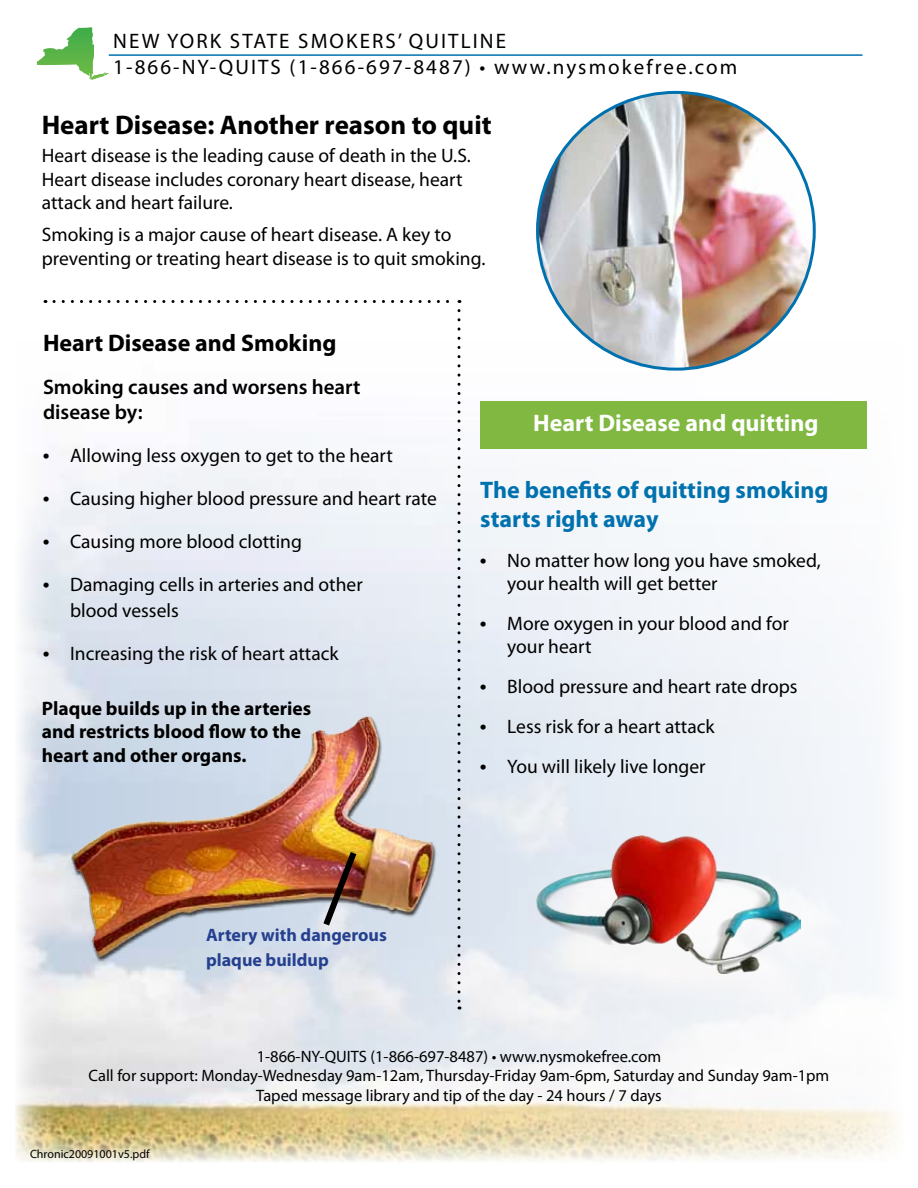
<style>
.page{position:relative;width:918px;height:1188px;background:#fff}
.page>*{position:absolute;margin:0;border:0;box-sizing:border-box;transform-origin:0 0}
.t1{font:700 27px "Myriad Pro";color:#000}
.t2{font:700 24px/28.8px "Myriad Pro";color:#0071af}
.t3{font:700 24px "Myriad Pro";color:#fff}
.t4{font:700 24px "Myriad Pro";color:#000}
.t5{font:21px/25.8px "Myriad Pro";letter-spacing:.1em;color:#000}
.t6{font:600 21px/25.2px "Myriad Pro";color:#000}
.t7{font:19.5px/23.4px "Myriad Pro";color:#000}
.t8{font:700 19.5px/23.4px "Myriad Pro";color:#000}
.t9{font:700 18px/25.2px "Myriad Pro";color:#25408f}
.t10{font:16.5px/19.8px "Myriad Pro";color:#000;text-align:center}
.t11{font:12px "Myriad Pro";color:#000}
.s1{font-family:"Times";font-size:18px}
</style>
<div class="page">
<img style="left:15px;top:340px;width:882px;height:822px">
<svg style="left:37px;top:27px;width:72px;height:53px"></svg>
<hr style="left:109px;top:54px;width:753px;height:2px;background:#0071af">
<div style="left:480px;top:401px;width:387px;height:48px;background:#80b842"></div>
<img style="left:538px;top:92px;width:276px;height:277px;border-radius:138px">
<svg style="left:54px;top:300px;width:406px;height:3px"></svg>
<svg style="left:458px;top:311px;width:2px;height:698px"></svg>
<img style="left:536px;top:835px;width:264px;height:139px">
<img style="left:54px;top:694px;width:423px;height:282px">
<img style="left:318px;top:845px;width:43px;height:87px">
<p class="t5" style="left:113px;top:28px;width:626px">NEW YORK STATE SMOKERS’ QUITLINE<br>1-866-NY-QUITS (1-866-697-8487) • www.nysmokefree.com</p>
<h1 class="t1" style="left:42px;top:108px;width:451px">Heart Disease: Another reason to quit</h1>
<p class="t7" style="left:42px;top:144px;width:431px">Heart disease is the leading cause of death in the U.S.<br>Heart disease includes coronary heart disease, heart attack and heart failure.</p>
<p class="t7" style="left:42px;top:223px;width:445px">Smoking is a major cause of heart disease. A key to preventing or treating heart disease is to quit smoking.</p>
<p class="t4" style="left:43px;top:327px;width:295px">Heart Disease and Smoking</p>
<p class="t6" style="left:43px;top:374px;width:319px">Smoking causes and worsens heart disease by:</p>
<p class="t7" style="left:43px;top:444px;width:351px"><span class="s1">•</span> Allowing less oxygen to get to the heart</p>
<p class="t7" style="left:43px;top:486px;width:395px"><span class="s1">•</span> Causing higher blood pressure and heart rate</p>
<p class="t7" style="left:43px;top:529px;width:260px"><span class="s1">•</span> Causing more blood clotting</p>
<p class="t7" style="left:70px;top:571px;width:294px;line-height:26.4px;text-indent:-27px"><span class="s1">•</span> Damaging cells in arteries and other blood vessels</p>
<p class="t7" style="left:43px;top:642px;width:297px"><span class="s1">•</span> Increasing the risk of heart attack</p>
<p class="t8" style="left:42px;top:696px;width:271px">Plaque builds up in the arteries and restricts blood flow to the heart and other organs.</p>
<p class="t3" style="left:533px;top:408px;width:287px">Heart Disease and quitting</p>
<p class="t2" style="left:480px;top:475px;width:350px">The benefits of quitting smoking starts right away</p>
<p class="t7" style="left:507px;top:548px;width:315px;text-indent:-27px"><span class="s1">•</span> No matter how long you have smoked, your health will get better</p>
<p class="t7" style="left:507px;top:611px;width:283px;text-indent:-27px"><span class="s1">•</span> More oxygen in your blood and for your heart</p>
<p class="t7" style="left:480px;top:675px;width:319px"><span class="s1">•</span> Blood pressure and heart rate drops</p>
<p class="t7" style="left:480px;top:715px;width:236px"><span class="s1">•</span> Less risk for a heart attack</p>
<p class="t7" style="left:480px;top:755px;width:227px"><span class="s1">•</span> You will likely live longer</p>
<p class="t9" style="left:206px;top:921px;width:182px">Artery with dangerous plaque buildup</p>
<p class="t10" style="left:89px;top:1046px;width:742px">1-866-NY-QUITS (1-866-697-8487) • www.nysmokefree.com<br>Call for support: Monday-Wednesday 9am-12am, Thursday-Friday 9am-6pm, Saturday and Sunday 9am-1pm<br>Taped message library and tip of the day - 24 hours / 7 days</p>
<p class="t11" style="left:30px;top:1146px;width:121px">Chronic20091001v5.pdf</p>
</div>
